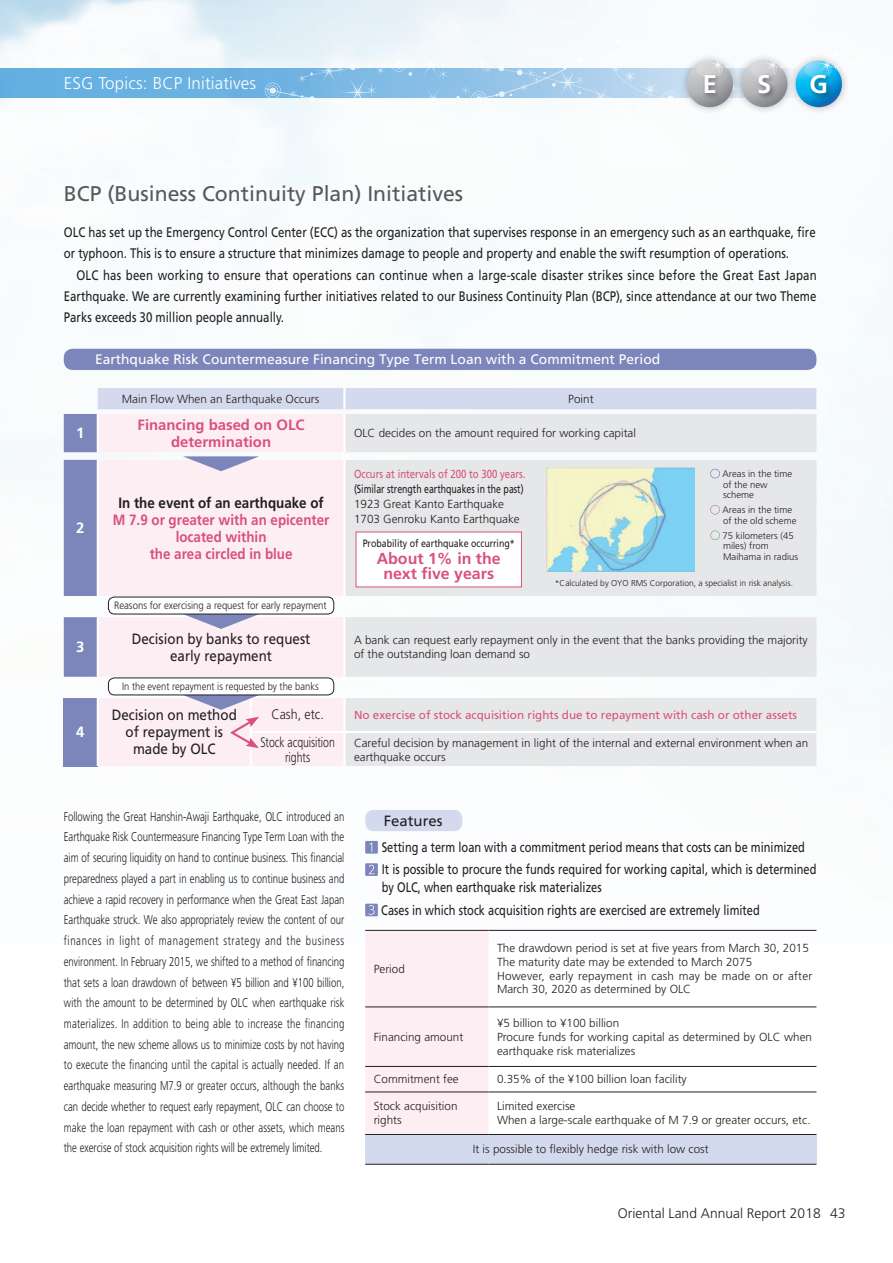
<style>
.page{position:relative;width:893px;height:1263px;background:#fff}
.page>*{position:absolute;margin:0;border:0;box-sizing:border-box;transform-origin:0 0}
.t1{font:700 25.5px "Frutiger";color:#fff}
.t2{font:21.3px "Frutiger";color:#57585a}
.t3{font:300 16.95px "Frutiger";letter-spacing:.01em;color:#fff}
.t4{font:700 15.9px/14.9px "Frutiger";color:#d9517c;text-align:center}
.t5{font:14.85px/17px "Frutiger";color:#231f20;text-align:center;scale:.9 1}
.t6{font:700 14.85px/17px "Frutiger";color:#d9517c;text-align:center;scale:.9 1}
.t7{font:700 14.85px/17px "Frutiger";color:#d9517c;text-align:center}
.t8{font:700 14.85px "Frutiger";color:#231f20;scale:.9 1}
.t9{font:14.85px "Frutiger";color:#231f20}
.t10{font:700 14.85px "Frutiger";color:#fff}
.t11{font:13.8px/21.3px "Frutiger";color:#231f20;scale:.83 1}
.t12{font:13.8px/22.4px "Frutiger";color:#231f20;scale:.8 1}
.t13{font:13.8px "Frutiger";color:#fff}
.t14{font:300 13.8px "Frutiger";color:#231f20}
.t15{font:300 13.8px/14.9px "Frutiger";color:#231f20;text-align:center;scale:.76 1}
.t16{font:300 13.8px "Frutiger";color:#231f20;scale:.9 1}
.t17{font:300 12.75px/20.7px "Frutiger";color:#231f20;text-align:justify;scale:.75 1}
.t18{font:300 11.7px/13.8px "Frutiger";color:#231f20}
.t19{font:11.7px "Frutiger";color:#d9517c}
.t20{font:11.7px "Frutiger";color:#231f20;scale:.75 1}
.t21{font:11.7px "Frutiger";color:#d9517c;scale:.82 1}
.t22{font:300 10.65px "Frutiger";color:#231f20;scale:.9 1}
.t23{font:300 10.65px "Frutiger";color:#231f20;scale:.88 1}
.t24{font:10.65px "Frutiger";color:#231f20;scale:.83 1}
.t25{font:300 9.6px/10.6px "Frutiger";color:#231f20}
.t26{font:300 8.55px "Frutiger";color:#231f20}
</style>
<div class="page">
<img style="left:0;top:0;width:1px;height:943px">
<div style="left:0;top:68px;width:893px;height:30px;background:#68b1e1"></div>
<svg style="left:365px;top:841px;width:13px;height:12px"></svg>
<svg style="left:365px;top:863px;width:13px;height:13px"></svg>
<svg style="left:365px;top:904px;width:13px;height:12px"></svg>
<div style="left:64px;top:349px;width:752px;height:21px;background:#7c86ba;border-radius:9px"></div>
<div style="left:365px;top:931px;width:123px;height:203px;background:#fdeef4"></div>
<div style="left:365px;top:1134px;width:451px;height:30px;background:#d4daee"></div>
<hr style="left:365px;top:930px;width:123px;height:1px;background:#231f20">
<hr style="left:488px;top:930px;width:328px;height:1px;background:#231f20">
<hr style="left:365px;top:1007px;width:123px;height:1px;background:#231f20">
<hr style="left:488px;top:1007px;width:328px;height:1px;background:#231f20">
<hr style="left:365px;top:1066px;width:123px;height:1px;background:#231f20">
<hr style="left:488px;top:1066px;width:328px;height:1px;background:#231f20">
<hr style="left:365px;top:1092px;width:123px;height:1px;background:#231f20">
<hr style="left:488px;top:1092px;width:328px;height:1px;background:#231f20">
<hr style="left:365px;top:1134px;width:123px;height:1px;background:#231f20">
<hr style="left:488px;top:1134px;width:328px;height:1px;background:#231f20">
<hr style="left:365px;top:1164px;width:123px;height:1px;background:#231f20">
<hr style="left:488px;top:1164px;width:328px;height:1px;background:#231f20">
<div style="left:365px;top:810px;width:97px;height:21px;background:#d4daee"></div>
<svg style="left:264px;top:38px;width:629px;height:90px"></svg>
<svg style="left:805px;top:61px;width:27px;height:17px"></svg>
<svg style="left:98px;top:677px;width:246px;height:89px;background:#faecf1"></svg>
<svg style="left:344px;top:677px;width:472px;height:89px;fill:#e6e7e9"></svg>
<div style="left:64px;top:698px;width:34px;height:68px;background:#7c86ba"></div>
<hr style="left:97px;top:698px;width:2px;height:34px;background:#fff">
<hr style="left:97px;top:732px;width:2px;height:34px;background:#fff">
<hr style="left:250px;top:698px;width:2px;height:33px;background:#fff">
<hr style="left:250px;top:731px;width:94px;height:2px;background:#fff">
<hr style="left:250px;top:733px;width:2px;height:33px;background:#fff">
<hr style="left:343px;top:698px;width:2px;height:33px;background:#fff">
<hr style="left:344px;top:731px;width:472px;height:2px;background:#fff">
<hr style="left:343px;top:733px;width:2px;height:33px;background:#fff">
<svg style="left:183px;top:695px;width:76px;height:15px"></svg>
<div style="left:108px;top:678px;width:226px;height:17px;background:#fff;border-radius:6px"></div>
<div style="left:108px;top:678px;width:226px;height:17px;border:1px solid #231f20;border-radius:6px"></div>
<svg style="left:64px;top:388px;width:752px;height:289px"></svg>
<svg style="left:228px;top:717px;width:31px;height:31px"></svg>
<img style="left:546px;top:468px;width:148px;height:103px">
<h3 class="t3" style="left:64px;top:73px;width:194px">ESG Topics: BCP Initiatives</h3>
<h1 class="t1" style="left:703px;top:69px;width:16px">E</h1>
<h1 class="t1" style="left:757px;top:69px;width:16px">S</h1>
<h1 class="t1" style="left:810px;top:69px;width:20px">G</h1>
<h2 class="t2" style="left:64px;top:181px;width:401px">BCP (Business Continuity Plan) Initiatives</h2>
<p class="t11" style="left:64px;top:222px;width:907px">OLC has set up the Emergency Control Center (ECC) as the organization that supervises response in an emergency such as an earthquake, fire or typhoon. This is to ensure a structure that minimizes damage to people and property and enable the swift resumption of operations.</p>
<p class="t11" style="left:64px;top:264px;width:909px;text-align:justify;text-indent:13px">OLC has been working to ensure that operations can continue when a large-scale disaster strikes since before the Great East Japan Earthquake. We are currently examining further initiatives related to our Business Continuity Plan (BCP), since attendance at our two Theme Parks exceeds 30 million people annually.</p>
<p class="t13" style="left:95px;top:351px;width:567px">Earthquake Risk Countermeasure Financing Type Term Loan with a Commitment Period</p>
<p class="t18" style="left:122px;top:392px;width:199px">Main Flow When an Earthquake Occurs</p>
<p class="t18" style="left:568px;top:392px;width:27px">Point</p>
<p class="t10" style="left:76px;top:424px;width:10px">1</p>
<p class="t7" style="left:138px;top:416px;width:169px">Financing based on OLC determination</p>
<p class="t18" style="left:354px;top:426px;width:283px">OLC decides on the amount required for working capital</p>
<p class="t10" style="left:76px;top:519px;width:10px">2</p>
<p class="t8" style="left:118px;top:494px;width:230px">In the event of an earthquake of</p>
<p class="t6" style="left:113px;top:511px;width:242px">M 7.9 or greater with an epicenter located within<br>the area circled in blue</p>
<p class="t22" style="left:114px;top:599px;width:238px">Reasons for exercising a request for early repayment</p>
<p class="t21" style="left:354px;top:467px;width:211px">Occurs at intervals of 200 to 300 years.</p>
<p class="t20" style="left:354px;top:482px;width:228px">(Similar strength earthquakes in the past)</p>
<p class="t18" style="left:354px;top:497px;width:167px;line-height:14.9px">1923 Great Kanto Earthquake<br>1703 Genroku Kanto Earthquake</p>
<p class="t24" style="left:363px;top:537px;width:185px">Probability of earthquake occurring*</p>
<p class="t4" style="left:377px;top:551px;width:126px">About 1% in the next five years</p>
<p class="t25" style="left:722px;top:468px;width:71px">Areas in the time of the new scheme</p>
<p class="t25" style="left:722px;top:504px;width:75px">Areas in the time of the old scheme</p>
<p class="t25" style="left:722px;top:530px;width:77px">75 kilometers (45 miles) from<br>Maihama in radius</p>
<p class="t26" style="left:555px;top:578px;width:240px">*Calculated by OYO RMS Corporation, a specialist in risk analysis.</p>
<p class="t10" style="left:76px;top:638px;width:10px">3</p>
<p class="t5" style="left:132px;top:630px;width:200px">Decision by banks to request early repayment</p>
<p class="t18" style="left:354px;top:633px;width:455px">A bank can request early repayment only in the event that the banks providing the majority of the outstanding loan demand so</p>
<p class="t10" style="left:76px;top:723px;width:10px">4</p>
<p class="t23" style="left:122px;top:680px;width:225px">In the event repayment is requested by the banks</p>
<p class="t5" style="left:112px;top:706px;width:140px">Decision on method of repayment is made by OLC</p>
<p class="t16" style="left:271px;top:707px;width:60px">Cash, etc.</p>
<p class="t19" style="left:354px;top:708px;width:445px">No exercise of stock acquisition rights due to repayment with cash or other assets</p>
<p class="t15" style="left:260px;top:735px;width:99px">Stock acquisition rights</p>
<p class="t18" style="left:354px;top:736px;width:456px">Careful decision by management in light of the internal and external environment when an earthquake occurs</p>
<p class="t17" style="left:64px;top:806px;width:376px">Following the Great Hanshin-Awaji Earthquake, OLC introduced an Earthquake Risk Countermeasure Financing Type Term Loan with the aim of securing liquidity on hand to continue business. This financial preparedness played a part in enabling us to continue business and achieve a rapid recovery in performance when the Great East Japan Earthquake struck. We also appropriately review the content of our finances in light of management strategy and the business environment. In February 2015, we shifted to a method of financing that sets a loan drawdown of between ¥5 billion and ¥100 billion, with the amount to be determined by OLC when earthquake risk materializes. In addition to being able to increase the financing amount, the new scheme allows us to minimize costs by not having to execute the financing until the capital is actually needed. If an earthquake measuring M7.9 or greater occurs, although the banks can decide whether to request early repayment, OLC can choose to make the loan repayment with cash or other assets, which means the exercise of stock acquisition rights will be extremely limited.</p>
<p class="t9" style="left:384px;top:812px;width:60px">Features</p>
<p class="t12" style="left:382px;top:836px;width:545px">Setting a term loan with a commitment period means that costs can be minimized<br>It is possible to procure the funds required for working capital, which is determined</p>
<p class="t12" style="left:381px;top:876px;width:475px">by OLC, when earthquake risk materializes<br>Cases in which stock acquisition rights are exercised are extremely limited</p>
<p class="t18" style="left:374px;top:962px;width:33px">Period</p>
<p class="t18" style="left:374px;top:1030px;width:91px">Financing amount</p>
<p class="t18" style="left:497px;top:941px;width:317px">The drawdown period is set at five years from March 30, 2015<br>The maturity date may be extended to March 2075<br>However, early repayment in cash may be made on or after March 30, 2020 as determined by OLC</p>
<p class="t18" style="left:497px;top:1016px;width:317px">¥5 billion to ¥100 billion<br>Procure funds for working capital as determined by OLC when earthquake risk materializes</p>
<p class="t18" style="left:374px;top:1072px;width:87px">Commitment fee</p>
<p class="t18" style="left:497px;top:1072px;width:191px">0.35% of the ¥100 billion loan facility</p>
<p class="t18" style="left:374px;top:1099px;width:85px">Stock acquisition rights</p>
<p class="t18" style="left:497px;top:1099px;width:315px">Limited exercise<br>When a large-scale earthquake of M 7.9 or greater occurs, etc.</p>
<p class="t18" style="left:473px;top:1142px;width:237px">It is possible to flexibly hedge risk with low cost</p>
<p class="t14" style="left:618px;top:1206px;width:229px">Oriental Land Annual Report 2018 43</p>
</div>
